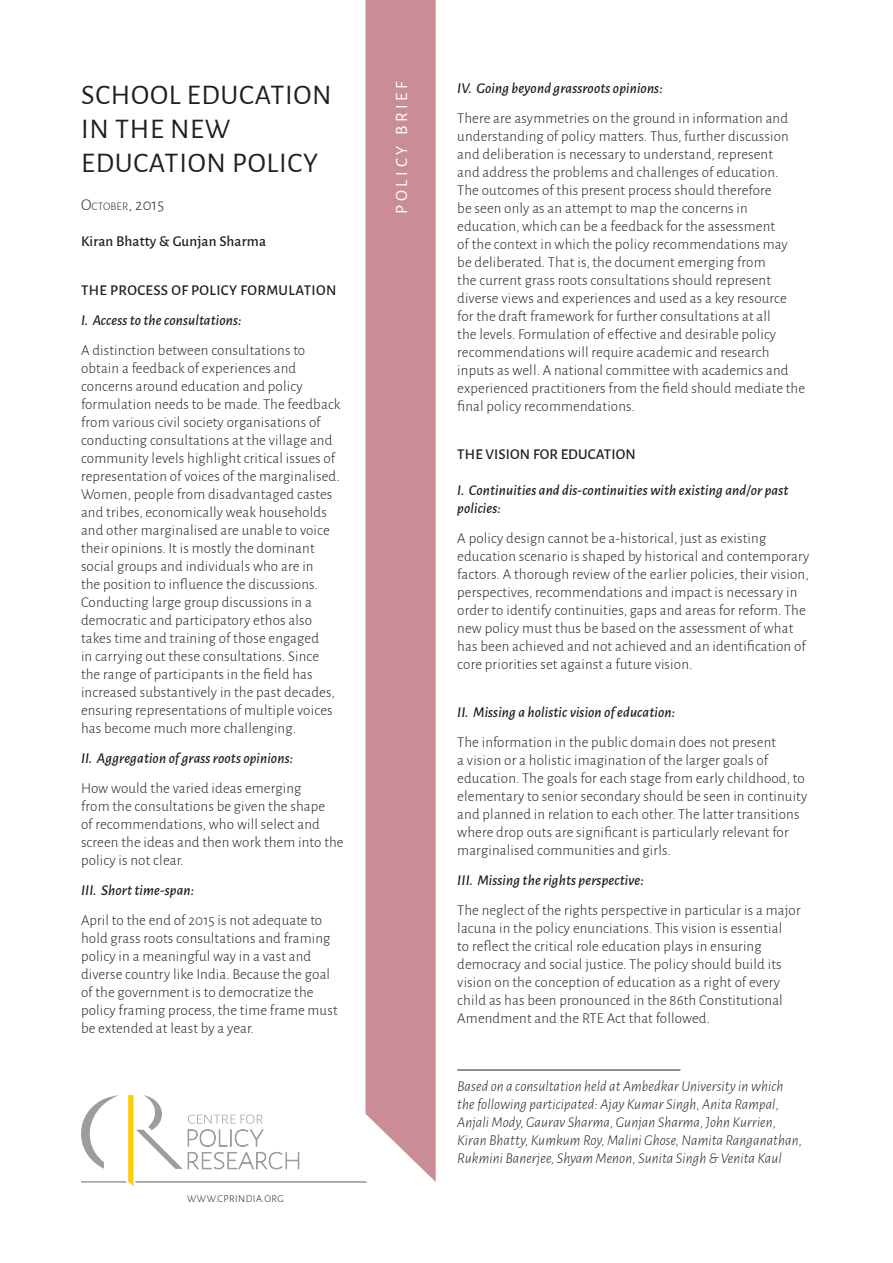
<style>
.page{position:relative;width:893px;height:1263px;background:#fff}
.page>*{position:absolute;margin:0;border:0;box-sizing:border-box;transform-origin:0 0}
.t1{font:28.5px/34.2px "Alegreya Sans";letter-spacing:.025em;color:#231f20}
.t2{font:17.25px "Alegreya Sans";letter-spacing:.215em;color:#fff}
.t3{font:300 15px/18px "Alegreya Sans";letter-spacing:.01em;color:#231f20}
.t4{font:italic 300 15px/18px "Alegreya Sans";letter-spacing:.01em;color:#231f20}
.t5{font:italic 500 15px/18px "Alegreya Sans";letter-spacing:.01em;color:#231f20}
.t6{font:500 15px "Alegreya Sans";letter-spacing:.01em;color:#231f20}
.t7{font:300 11.55px "Alegreya Sans";letter-spacing:.015em;color:#231f20}
.t8{font:300 10.5px "Alegreya Sans";letter-spacing:.04em;color:#231f20}
.s1{font-size:16.5px}
</style>
<div class="page">
<div style="left:366px;top:0;width:70px;height:1182px;background:#ca8d96"></div>
<svg style="left:81px;top:1095px;width:287px;height:91px"></svg>
<hr style="left:457px;top:1070px;width:223px;height:1px;background:#231f20">
<p class="t1" style="left:81px;top:76px;width:252px">SCHOOL EDUCATION<br>IN THE NEW<br>EDUCATION POLICY</p>
<p class="t7" style="left:81px;top:199px;width:85px"><span class="s1">O</span>CTOBER<span class="s1">,</span> <span class="s1">2015</span></p>
<p class="t6" style="left:81px;top:231px;width:187px">Kiran Bhatty &amp; Gunjan Sharma</p>
<p class="t6" style="left:81px;top:280px;width:257px">THE PROCESS OF POLICY FORMULATION</p>
<p class="t5" style="left:81px;top:310px;width:162px">I. Access to the consultations:</p>
<p class="t3" style="left:81px;top:341px;width:261px">A distinction between consultations to obtain a feedback of experiences and concerns around education and policy formulation needs to be made. The feedback from various civil society organisations of conducting consultations at the village and community levels highlight critical issues of representation of voices of the marginalised.<br>Women, people from disadvantaged castes and tribes, economically weak households and other marginalised are unable to voice their opinions. It is mostly the dominant social groups and individuals who are in<br>the position to influence the discussions.<br>Conducting large group discussions in a democratic and participatory ethos also takes time and training of those engaged<br>in carrying out these consultations. Since the range of participants in the field has increased substantively in the past decades, ensuring representations of multiple voices has become much more challenging.</p>
<p class="t5" style="left:81px;top:748px;width:214px">II. Aggregation of grass roots opinions:</p>
<p class="t3" style="left:81px;top:779px;width:264px">How would the varied ideas emerging<br>from the consultations be given the shape<br>of recommendations, who will select and screen the ideas and then work them into the policy is not clear.</p>
<p class="t5" style="left:81px;top:880px;width:115px">III. Short time-span:</p>
<p class="t3" style="left:81px;top:911px;width:258px">April to the end of 2015 is not adequate to hold grass roots consultations and framing policy in a meaningful way in a vast and diverse country like India. Because the goal of the government is to democratize the policy framing process, the time frame must be extended at least by a year.</p>
<p class="t8" style="left:187px;top:1191px;width:98px">WWW.CPRINDIA.ORG</p>
<p class="t2" style="left:390px;top:214px;width:134px;rotate:-90deg">POLICY BRIEF</p>
<p class="t5" style="left:457px;top:78px;width:207px">IV. Going beyond grassroots opinions:</p>
<p class="t3" style="left:457px;top:109px;width:349px">There are asymmetries on the ground in information and understanding of policy matters. Thus, further discussion and deliberation is necessary to understand, represent<br>and address the problems and challenges of education.<br>The outcomes of this present process should therefore<br>be seen only as an attempt to map the concerns in education, which can be a feedback for the assessment<br>of the context in which the policy recommendations may be deliberated. That is, the document emerging from<br>the current grass roots consultations should represent diverse views and experiences and used as a key resource for the draft framework for further consultations at all<br>the levels. Formulation of effective and desirable policy recommendations will require academic and research inputs as well. A national committee with academics and experienced practitioners from the field should mediate the final policy recommendations.</p>
<p class="t6" style="left:457px;top:444px;width:180px">THE VISION FOR EDUCATION</p>
<p class="t5" style="left:457px;top:480px;width:333px">I. Continuities and dis-continuities with existing and/or past policies:</p>
<p class="t3" style="left:457px;top:529px;width:353px">A policy design cannot be a-historical, just as existing education scenario is shaped by historical and contemporary factors. A thorough review of the earlier policies, their vision, perspectives, recommendations and impact is necessary in order to identify continuities, gaps and areas for reform. The new policy must thus be based on the assessment of what has been achieved and not achieved and an identification of core priorities set against a future vision.</p>
<p class="t5" style="left:457px;top:702px;width:219px">II. Missing a holistic vision of education:</p>
<p class="t3" style="left:457px;top:733px;width:351px">The information in the public domain does not present<br>a vision or a holistic imagination of the larger goals of education. The goals for each stage from early childhood, to elementary to senior secondary should be seen in continuity and planned in relation to each other. The latter transitions where drop outs are significant is particularly relevant for marginalised communities and girls.</p>
<p class="t5" style="left:457px;top:870px;width:188px">III. Missing the rights perspective:</p>
<p class="t3" style="left:457px;top:901px;width:345px">The neglect of the rights perspective in particular is a major lacuna in the policy enunciations. This vision is essential<br>to reflect the critical role education plays in ensuring democracy and social justice. The policy should build its vision on the conception of education as a right of every child as has been pronounced in the 86th Constitutional Amendment and the RTE Act that followed.</p>
<p class="t4" style="left:457px;top:1077px;width:346px">Based on a consultation held at Ambedkar University in which the following participated: Ajay Kumar Singh, Anita Rampal, Anjali Mody, Gaurav Sharma, Gunjan Sharma, John Kurrien, Kiran Bhatty, Kumkum Roy, Malini Ghose, Namita Ranganathan, Rukmini Banerjee, Shyam Menon, Sunita Singh &amp; Venita Kaul</p>
</div>
